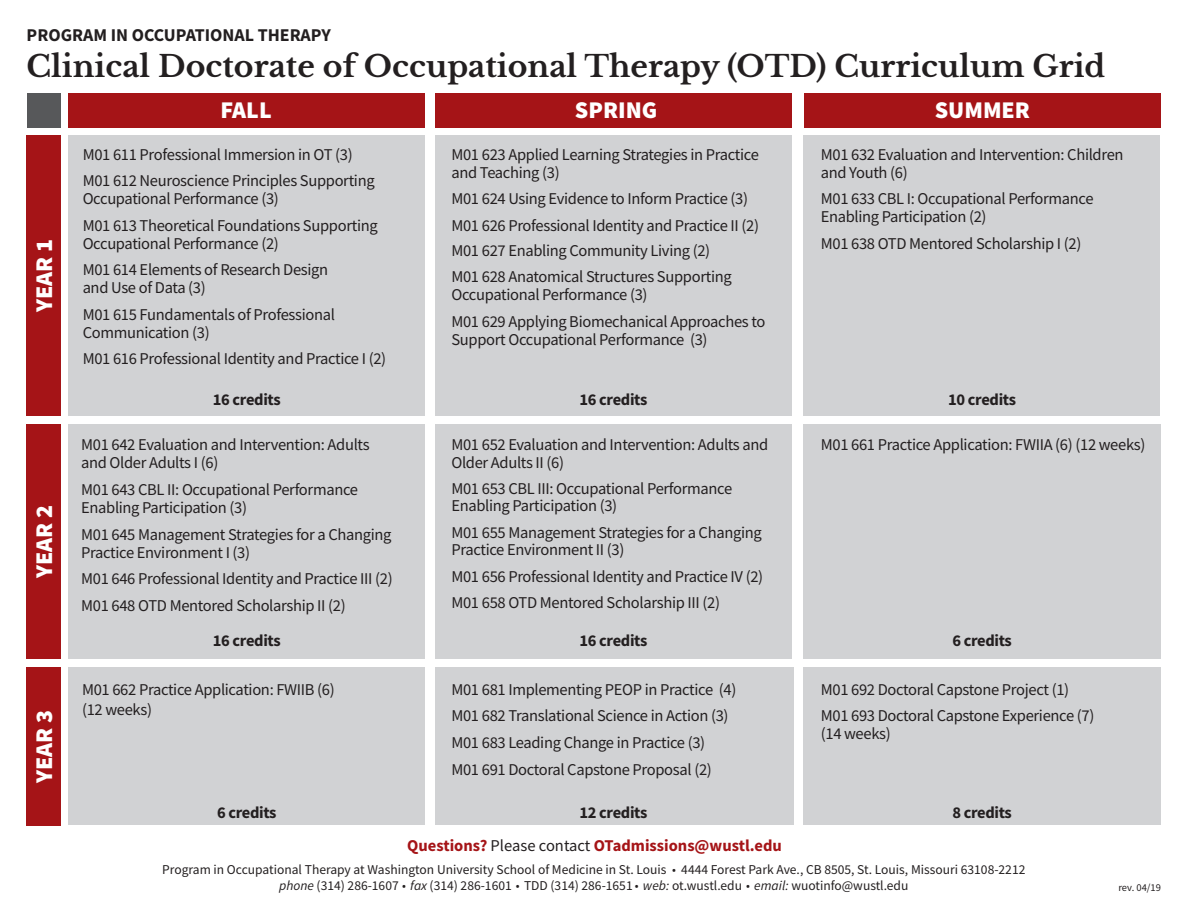
<style>
.page{position:relative;width:1188px;height:918px;background:#fff}
.page>*{position:absolute;margin:0;border:0;box-sizing:border-box;transform-origin:0 0}
.t1{font:700 30px "Libre Baskerville";color:#231f20}
.t2{font:900 24px "Source Sans Pro";color:#fff}
.t3{font:700 18px "Source Sans Pro";color:#231f20}
.t4{font:16.5px/18px "Source Sans Pro";letter-spacing:-.02em;color:#231f20}
.t5{font:700 16.5px "Source Sans Pro";letter-spacing:-.02em;color:#231f20}
.t6{font:700 16.5px "Source Sans Pro";color:#a51417}
.t7{font:13.5px/16.5px "Source Sans Pro";color:#231f20;text-align:center}
.t8{font:10.5px "Source Sans Pro";color:#231f20}
.s1{font-weight:400;color:#231f20}
.s2{font-family:"Myriad Pro";font-weight:700;font-stretch:condensed}
.s3{font-style:italic}
</style>
<div class="page">
<div style="left:68px;top:94px;width:356px;height:34px;background:#a51417"></div>
<div style="left:27px;top:135px;width:34px;height:281px;background:#a51417"></div>
<div style="left:27px;top:424px;width:34px;height:235px;background:#a51417"></div>
<div style="left:27px;top:667px;width:34px;height:159px;background:#a51417"></div>
<div style="left:435px;top:94px;width:357px;height:34px;background:#a51417"></div>
<div style="left:804px;top:94px;width:357px;height:34px;background:#a51417"></div>
<div style="left:68px;top:135px;width:357px;height:281px;background:#d1d2d4"></div>
<div style="left:68px;top:424px;width:356px;height:235px;background:#d1d2d4"></div>
<div style="left:68px;top:667px;width:356px;height:158px;background:#d1d2d4"></div>
<div style="left:435px;top:667px;width:359px;height:158px;background:#d1d2d4"></div>
<div style="left:804px;top:667px;width:357px;height:158px;background:#d1d2d4"></div>
<div style="left:435px;top:135px;width:357px;height:281px;background:#d1d2d4"></div>
<div style="left:435px;top:424px;width:357px;height:235px;background:#d1d2d4"></div>
<div style="left:803px;top:135px;width:357px;height:281px;background:#d1d2d4"></div>
<div style="left:804px;top:424px;width:357px;height:235px;background:#d1d2d4"></div>
<div style="left:27px;top:94px;width:34px;height:34px;background:#57585a"></div>
<p class="t3" style="left:27px;top:22px;width:306px">PROGRAM IN OCCUPATIONAL THERAPY</p>
<p class="t1" style="left:27px;top:47px;width:1080px">Clinical Doctorate of Occupational Therapy (OTD) Curriculum Grid</p>
<p class="t2" style="left:28px;top:312px;width:75px;rotate:-90deg">YEAR 1</p>
<p class="t2" style="left:28px;top:578px;width:75px;rotate:-90deg">YEAR 2</p>
<p class="t2" style="left:28px;top:783px;width:75px;rotate:-90deg">YEAR 3</p>
<p class="t2" style="left:220px;top:93px;width:53px">FALL</p>
<p class="t2" style="left:575px;top:93px;width:84px">SPRING</p>
<p class="t2" style="left:935px;top:93px;width:97px">SUMMER</p>
<p class="t4" style="left:83px;top:145px;width:272px">M01 611 Professional Immersion in OT (3)</p>
<p class="t4" style="left:83px;top:172px;width:294px">M01 612 Neuroscience Principles Supporting<br>Occupational Performance (3)</p>
<p class="t4" style="left:83px;top:216px;width:297px">M01 613 Theoretical Foundations Supporting<br>Occupational Performance (2)</p>
<p class="t4" style="left:83px;top:261px;width:247px">M01 614 Elements of Research Design and Use of Data (3)</p>
<p class="t4" style="left:83px;top:305px;width:254px">M01 615 Fundamentals of Professional<br>Communication (3)</p>
<p class="t4" style="left:83px;top:350px;width:305px">M01 616 Professional Identity and Practice I (2)</p>
<p class="t4" style="left:451px;top:145px;width:309px">M01 623 Applied Learning Strategies in Practice and Teaching (3)</p>
<p class="t4" style="left:451px;top:190px;width:298px">M01 624 Using Evidence to Inform Practice (3)</p>
<p class="t4" style="left:451px;top:216px;width:309px">M01 626 Professional Identity and Practice II (2)</p>
<p class="t4" style="left:451px;top:241px;width:260px">M01 627 Enabling Community Living (2)</p>
<p class="t4" style="left:451px;top:268px;width:282px">M01 628 Anatomical Structures Supporting<br>Occupational Performance (3)</p>
<p class="t4" style="left:451px;top:312px;width:316px">M01 629 Applying Biomechanical Approaches to<br>Support Occupational Performance (3)</p>
<p class="t4" style="left:821px;top:145px;width:304px">M01 632 Evaluation and Intervention: Children and Youth (6)</p>
<p class="t4" style="left:821px;top:190px;width:274px">M01 633 CBL I: Occupational Performance<br>Enabling Participation (2)</p>
<p class="t4" style="left:821px;top:234px;width:262px">M01 638 OTD Mentored Scholarship I (2)</p>
<p class="t5" style="left:213px;top:389px;width:69px">16 credits</p>
<p class="t5" style="left:579px;top:389px;width:69px">16 credits</p>
<p class="t5" style="left:948px;top:389px;width:69px">10 credits</p>
<p class="t4" style="left:81px;top:436px;width:290px">M01 642 Evaluation and Intervention: Adults and Older Adults I (6)</p>
<p class="t4" style="left:81px;top:480px;width:278px">M01 643 CBL II: Occupational Performance<br>Enabling Participation (3)</p>
<p class="t4" style="left:81px;top:525px;width:312px">M01 645 Management Strategies for a Changing<br>Practice Environment I (3)</p>
<p class="t4" style="left:81px;top:569px;width:313px">M01 646 Professional Identity and Practice III (2)</p>
<p class="t4" style="left:81px;top:596px;width:266px">M01 648 OTD Mentored Scholarship II (2)</p>
<p class="t4" style="left:451px;top:436px;width:318px;line-height:17.2px">M01 652 Evaluation and Intervention: Adults and<br>Older Adults II (6)</p>
<p class="t4" style="left:451px;top:480px;width:282px;line-height:17.2px">M01 653 CBL III: Occupational Performance<br>Enabling Participation (3)</p>
<p class="t4" style="left:451px;top:524px;width:312px;line-height:17.2px">M01 655 Management Strategies for a Changing<br>Practice Environment II (3)</p>
<p class="t4" style="left:451px;top:567px;width:313px">M01 656 Professional Identity and Practice IV (2)</p>
<p class="t4" style="left:451px;top:594px;width:270px">M01 658 OTD Mentored Scholarship III (2)</p>
<p class="t4" style="left:821px;top:436px;width:326px">M01 661 Practice Application: FWIIA (6) (12 weeks)</p>
<p class="t5" style="left:213px;top:629px;width:69px">16 credits</p>
<p class="t5" style="left:579px;top:629px;width:69px">16 credits</p>
<p class="t5" style="left:952px;top:629px;width:61px">6 credits</p>
<p class="t4" style="left:82px;top:679px;width:254px;line-height:19.8px">M01 662 Practice Application: FWIIB (6) (12 weeks)</p>
<p class="t4" style="left:451px;top:680px;width:286px">M01 681 Implementing PEOP in Practice (4)</p>
<p class="t4" style="left:451px;top:707px;width:279px">M01 682 Translational Science in Action (3)</p>
<p class="t4" style="left:451px;top:733px;width:255px">M01 683 Leading Change in Practice (3)</p>
<p class="t4" style="left:451px;top:760px;width:262px">M01 691 Doctoral Capstone Proposal (2)</p>
<p class="t4" style="left:821px;top:680px;width:250px">M01 692 Doctoral Capstone Project (1)</p>
<p class="t4" style="left:821px;top:707px;width:275px">M01 693 Doctoral Capstone Experience (7) (14 weeks)</p>
<p class="t5" style="left:217px;top:801px;width:61px">6 credits</p>
<p class="t5" style="left:579px;top:801px;width:69px">12 credits</p>
<p class="t5" style="left:952px;top:801px;width:61px">8 credits</p>
<p class="t6" style="left:407px;top:834px;width:376px">Questions? <span class="s1">Please contact</span> OTadmissions@wustl.edu</p>
<p class="t7" style="left:162px;top:861px;width:865px">Program in Occupational Therapy at Washington University School of Medicine in St. Louis <span class="s2">•</span> 4444 Forest Park Ave., CB 8505, St. Louis, Missouri 63108-2212 <span class="s3">phone</span> (314) 286-1607 <span class="s2">•</span> <span class="s3">fax</span> (314) 286-1601 <span class="s2">•</span> TDD (314) 286-1651 <span class="s2">•</span> <span class="s3">web:</span> ot.wustl.edu <span class="s2">•</span> <span class="s3">email:</span> wuotinfo@wustl.edu</p>
<p class="t8" style="left:1118px;top:880px;width:44px">rev. 04/19</p>
</div>
